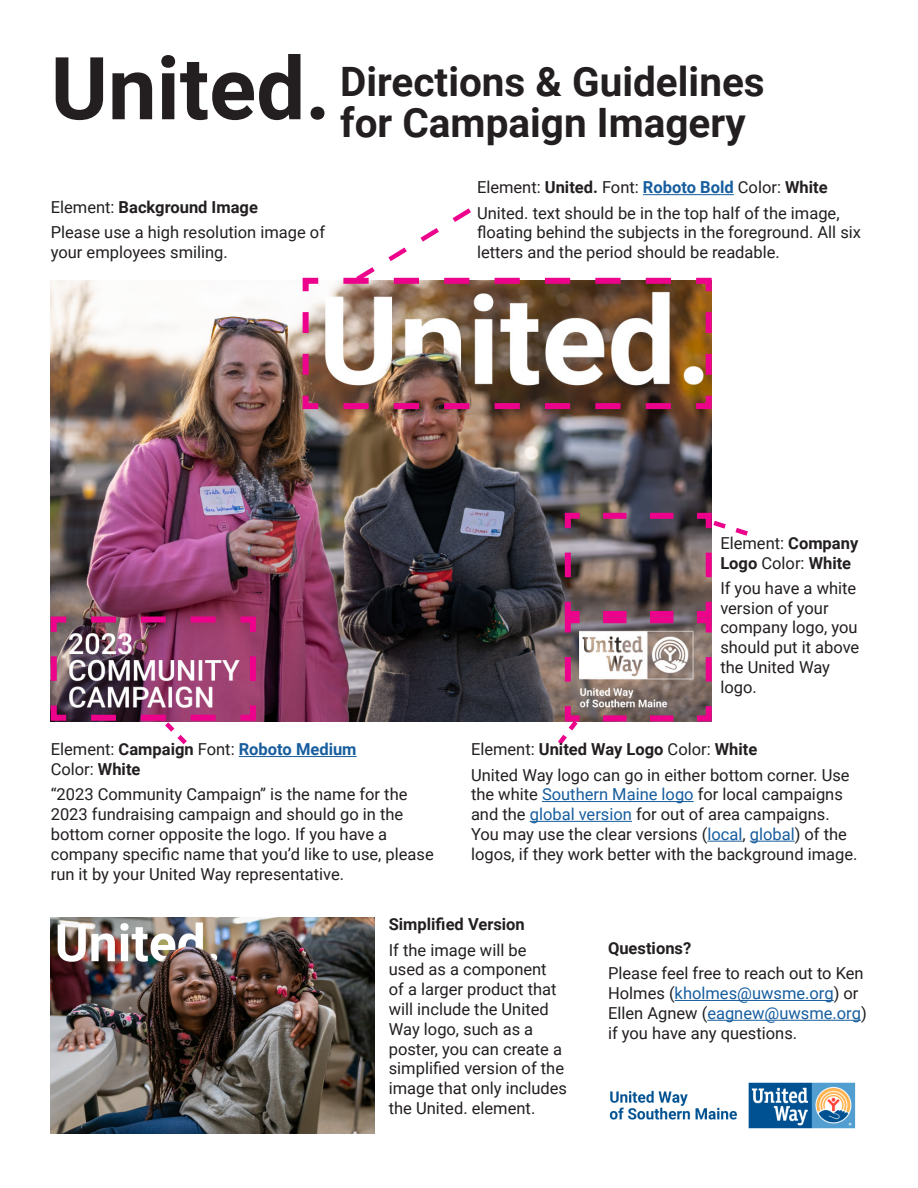
<style>
.page{position:relative;width:918px;height:1188px;background:#fff}
.page>*{position:absolute;margin:0;border:0;box-sizing:border-box;transform-origin:0 0}
.t1{font:700 87px "Roboto";color:#231f20}
.t2{font:700 40.5px "Roboto";color:#231f20}
.t3{font:16.5px/19.8px "Roboto";color:#231f20}
.t4{font:700 16.5px/19.8px "Roboto";color:#231f20}
.s1{font-weight:400}
.s2{font-weight:700}
.s3{font-weight:700;color:#175d9e}
.s4{color:#175d9e}
</style>
<div class="page">
<img style="left:51px;top:281px;width:661px;height:440px">
<img style="left:300px;top:277px;width:412px;height:135px">
<svg style="left:331px;top:208px;width:340px;height:77px"></svg>
<img style="left:50px;top:614px;width:209px;height:131px">
<svg style="left:553px;top:510px;width:195px;height:235px"></svg>
<hr style="left:643px;top:194px;width:91px;height:1px;background:#175d9e">
<hr style="left:542px;top:801px;width:152px;height:1px;background:#175d9e">
<hr style="left:530px;top:821px;width:102px;height:1px;background:#175d9e">
<hr style="left:707px;top:841px;width:35px;height:1px;background:#175d9e">
<hr style="left:750px;top:841px;width:45px;height:1px;background:#175d9e">
<hr style="left:675px;top:1000px;width:159px;height:1px;background:#175d9e">
<hr style="left:707px;top:1020px;width:154px;height:1px;background:#175d9e">
<hr style="left:239px;top:756px;width:118px;height:1px;background:#175d9e">
<img style="left:51px;top:918px;width:324px;height:216px">
<img style="left:609px;top:1082px;width:247px;height:47px">
<p class="t1" style="left:51px;top:27px;width:281px">United.</p>
<p class="t4" style="left:51px;top:197px;width:209px"><span class="s1">Element:</span> Background Image</p>
<p class="t3" style="left:51px;top:222px;width:276px">Please use a high resolution image of your employees smiling.</p>
<p class="t2" style="left:340px;top:54px;width:426px">Directions &amp; Guidelines</p>
<p class="t2" style="left:340px;top:94px;width:407px">for Campaign Imagery</p>
<p class="t3" style="left:477px;top:177px;width:352px">Element: <span class="s2">United.</span> Font: <span class="s3">Roboto Bold</span> Color: <span class="s2">White</span></p>
<p class="t3" style="left:477px;top:202px;width:386px">United. text should be in the top half of the image, floating behind the subjects in the foreground. All six letters and the period should be readable.</p>
<p class="t4" style="left:720px;top:532px;width:139px"><span class="s1">Element:</span> Company<br>Logo <span class="s1">Color:</span> White</p>
<p class="t3" style="left:720px;top:577px;width:140px">If you have a white version of your company logo, you should put it above the United Way logo.</p>
<p class="t3" style="left:51px;top:739px;width:307px">Element: <span class="s2">Campaign</span> Font: <span class="s3">Roboto Medium<br></span>Color: <span class="s2">White</span></p>
<p class="t3" style="left:51px;top:784px;width:385px">“2023 Community Campaign” is the name for the 2023 fundraising campaign and should go in the bottom corner opposite the logo. If you have a company specific name that you’d like to use, please run it by your United Way representative.</p>
<p class="t4" style="left:471px;top:739px;width:288px"><span class="s1">Element:</span> United Way Logo <span class="s1">Color:</span> White</p>
<p class="t3" style="left:471px;top:764px;width:388px">United Way logo can go in either bottom corner. Use the white <span class="s4">Southern Maine logo</span> for local campaigns and the <span class="s4">global version</span> for out of area campaigns.<br>You may use the clear versions (<span class="s4">local</span>, <span class="s4">global</span>) of the logos, if they work better with the background image.</p>
<p class="t4" style="left:389px;top:914px;width:138px">Simplified Version</p>
<p class="t3" style="left:389px;top:939px;width:180px">If the image will be<br>used as a component<br>of a larger product that will include the United<br>Way logo, such as a poster, you can create a simplified version of the image that only includes the United. element.</p>
<p class="t4" style="left:608px;top:938px;width:85px">Questions?</p>
<p class="t3" style="left:608px;top:963px;width:260px">Please feel free to reach out to Ken<br>Holmes (<span class="s4">kholmes@uwsme.org</span>) or<br>Ellen Agnew (<span class="s4">eagnew@uwsme.org</span>) if you have any questions.</p>
</div>
